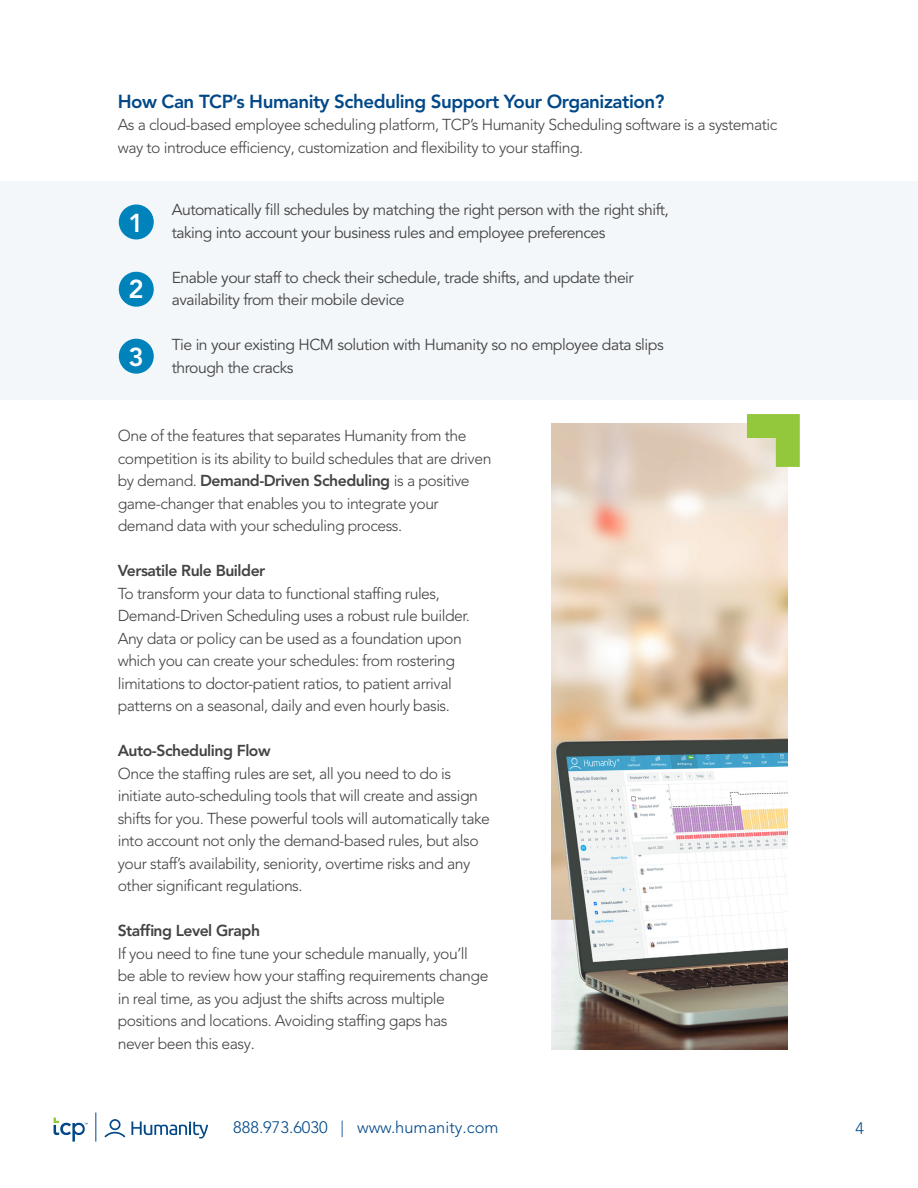
<style>
.page{position:relative;width:918px;height:1188px;background:#fff}
.page>*{position:absolute;margin:0;border:0;box-sizing:border-box;transform-origin:0 0}
.t1{font:800 25.8px "Avenir LT Pro";color:#fff}
.t2{font:800 18.75px "Avenir LT Pro";letter-spacing:-.025em;color:#004888}
.t3{font:300 16.5px "Avenir LT Pro";color:#004888}
.t4{font:300 15.75px/22.5px "Avenir LT Pro";letter-spacing:-.03em;color:#434343}
.t5{font:15.75px/22.5px "Avenir LT Pro";letter-spacing:-.03em;color:#434343}
.t6{font:800 15.75px "Avenir LT Pro";letter-spacing:-.03em;color:#434343}
.s1{font-weight:800}
</style>
<div class="page">
<svg style="left:104px;top:1119px;width:21px;height:19px"></svg>
<svg style="left:131px;top:1121px;width:77px;height:18px"></svg>
<svg style="left:54px;top:1118px;width:34px;height:24px"></svg>
<svg style="left:96px;top:1113px;width:1px;height:29px"></svg>
<div style="left:0;top:181px;width:918px;height:219px;background:#f3f7fa"></div>
<div style="left:119px;top:205px;width:35px;height:34px;background:#0082ba;border-radius:50%"></div>
<div style="left:119px;top:272px;width:35px;height:35px;background:#0082ba;border-radius:50%"></div>
<div style="left:119px;top:339px;width:35px;height:35px;background:#0082ba;border-radius:50%"></div>
<img style="left:552px;top:423px;width:236px;height:627px">
<svg style="left:747px;top:414px;width:53px;height:53px"></svg>
<p class="t2" style="left:118px;top:90px;width:548px">How Can TCP’s Humanity Scheduling Support Your Organization?</p>
<p class="t4" style="left:118px;top:114px;width:661px">As a cloud-based employee scheduling platform, TCP’s Humanity Scheduling software is a systematic way to introduce efficiency, customization and flexibility to your staffing.</p>
<p class="t1" style="left:129px;top:207px;width:17px">1</p>
<p class="t1" style="left:129px;top:274px;width:17px">2</p>
<p class="t1" style="left:129px;top:342px;width:17px">3</p>
<p class="t5" style="left:172px;top:199px;width:499px">Automatically fill schedules by matching the right person with the right shift, taking into account your business rules and employee preferences</p>
<p class="t5" style="left:172px;top:266px;width:464px">Enable your staff to check their schedule, trade shifts, and update their availability from their mobile device</p>
<p class="t5" style="left:172px;top:334px;width:494px">Tie in your existing HCM solution with Humanity so no employee data slips through the cracks</p>
<p class="t4" style="left:118px;top:425px;width:375px">One of the features that separates Humanity from the competition is its ability to build schedules that are driven by demand. <span class="s1">Demand-Driven Scheduling</span> is a positive game-changer that enables you to integrate your demand data with your scheduling process.</p>
<p class="t6" style="left:118px;top:561px;width:149px">Versatile Rule Builder</p>
<p class="t4" style="left:118px;top:582px;width:354px">To transform your data to functional staffing rules, Demand-Driven Scheduling uses a robust rule builder.<br>Any data or policy can be used as a foundation upon which you can create your schedules: from rostering limitations to doctor-patient ratios, to patient arrival patterns on a seasonal, daily and even hourly basis.</p>
<p class="t6" style="left:118px;top:741px;width:154px">Auto-Scheduling Flow</p>
<p class="t4" style="left:118px;top:762px;width:374px">Once the staffing rules are set, all you need to do is initiate auto-scheduling tools that will create and assign shifts for you. These powerful tools will automatically take into account not only the demand-based rules, but also your staff’s availability, seniority, overtime risks and any other significant regulations.</p>
<p class="t6" style="left:118px;top:922px;width:144px">Staffing Level Graph</p>
<p class="t4" style="left:118px;top:942px;width:372px">If you need to fine tune your schedule manually, you’ll be able to review how your staffing requirements change in real time, as you adjust the shifts across multiple positions and locations. Avoiding staffing gaps has<br>never been this easy.</p>
<p class="t3" style="left:233px;top:1118px;width:267px">888.973.6030 | www.humanity.com</p>
<p class="t3" style="left:855px;top:1118px;width:10px">4</p>
</div>
